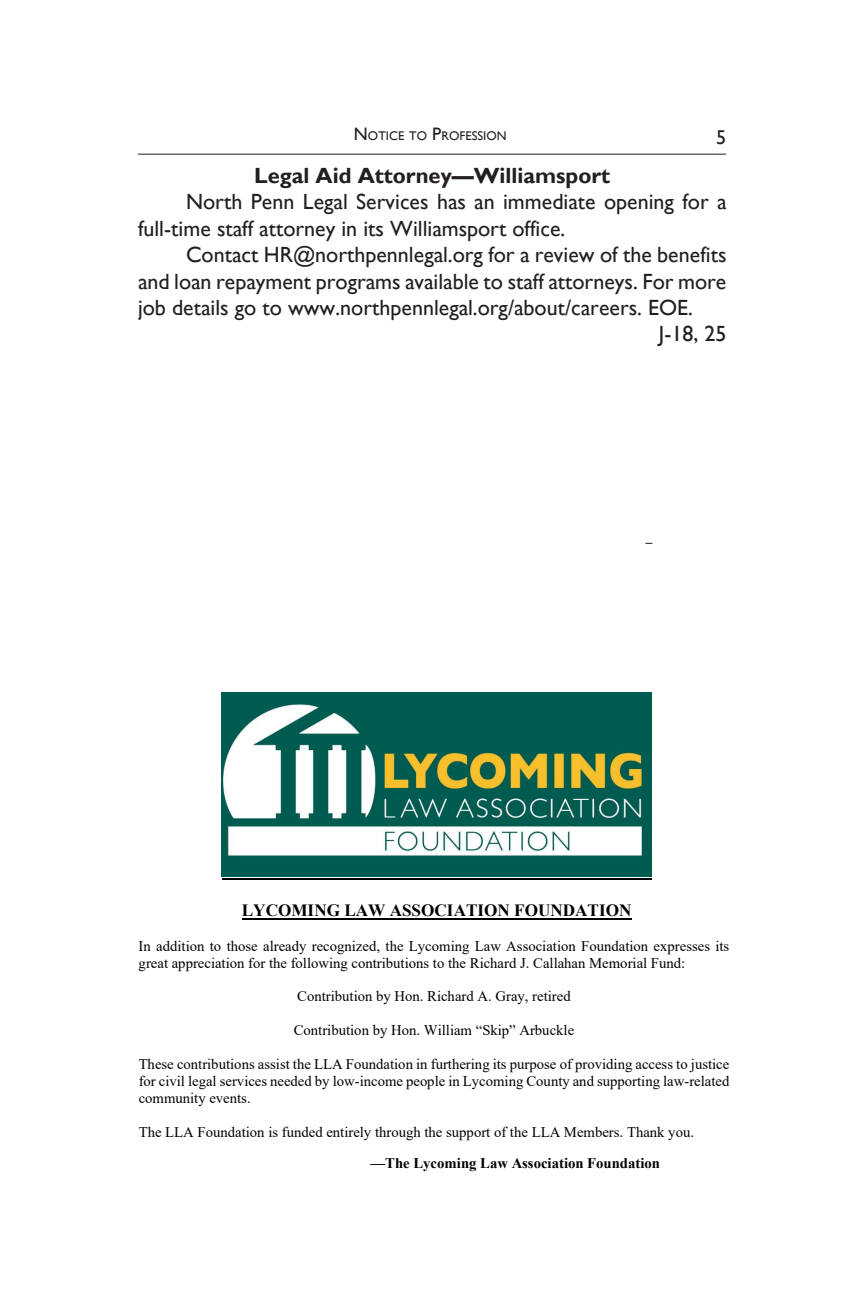
<style>
.page{position:relative;width:864px;height:1296px;background:#fff}
.page>*{position:absolute;margin:0;border:0;box-sizing:border-box;transform-origin:0 0}
.Bar_Body_Text{font:22px/26.4px "Gill Sans";color:#231f20}
.Bar_Caption{font:700 22px "Gill Sans";color:#231f20}
.t1{font:20px "Gill Sans";color:#231f20}
.t2{font:700 17.2px "Times New Roman";color:#000}
.t3{font:14.8px/17px "Times New Roman";color:#000}
.t4{font:12.6px "Gill Sans";color:#231f20}
.s1{font-size:18px}
.s2{font-weight:700}
</style>
<div class="page">
<hr style="left:138px;top:154px;width:588px;height:1px;background:#231f20">
<hr style="left:222px;top:879px;width:430px;height:1px;background:#000">
<hr style="left:242px;top:918px;width:390px;height:2px;background:#000">
<img style="left:222px;top:693px;width:430px;height:184px">
<p class="t4" style="left:354px;top:128px;width:154px"><span class="s1">N</span>OTICE TO <span class="s1">P</span>ROFESSION</p>
<h2 class="t1" style="left:716px;top:125px;width:11px">5</h2>
<p class="Bar_Caption" style="left:254px;top:163px;width:357px">Legal Aid Attorney—Williamsport</p>
<p class="Bar_Body_Text" style="left:138px;top:189px;width:590px;text-indent:48px">North Penn Legal Services has an immediate opening for a full-time staff attorney in its Williamsport office.</p>
<p class="Bar_Body_Text" style="left:138px;top:242px;width:590px;text-align:justify;text-indent:48px">Contact HR@northpennlegal.org for a review of the benefits and loan repayment programs available to staff attorneys. For more job details go to www.northpennlegal.org/about/careers. EOE.</p>
<p class="Bar_Body_Text" style="left:659px;top:321px;width:69px">J-18, 25</p>
<p class="t2" style="left:242px;top:898px;width:391px">LYCOMING LAW ASSOCIATION FOUNDATION</p>
<p class="t3" style="left:139px;top:937px;width:592px">In addition to those already recognized, the Lycoming Law Association Foundation expresses its great appreciation for the following contributions to the Richard J. Callahan Memorial Fund:</p>
<p class="t3" style="left:297px;top:987px;width:275px">Contribution by Hon. Richard A. Gray, retired</p>
<p class="t3" style="left:294px;top:1021px;width:282px">Contribution by Hon. William “Skip” Arbuckle</p>
<p class="t3" style="left:139px;top:1055px;width:592px;text-align:justify">These contributions assist the LLA Foundation in furthering its purpose of providing access to justice for civil legal services needed by low-income people in Lycoming County and supporting law-related community events.</p>
<p class="t3" style="left:371px;top:1116px;width:325px;line-height:31px;text-indent:-232px">The LLA Foundation is funded entirely through the support of the LLA Members. Thank you. <span class="s2">—The Lycoming Law Association Foundation</span></p>
</div>
